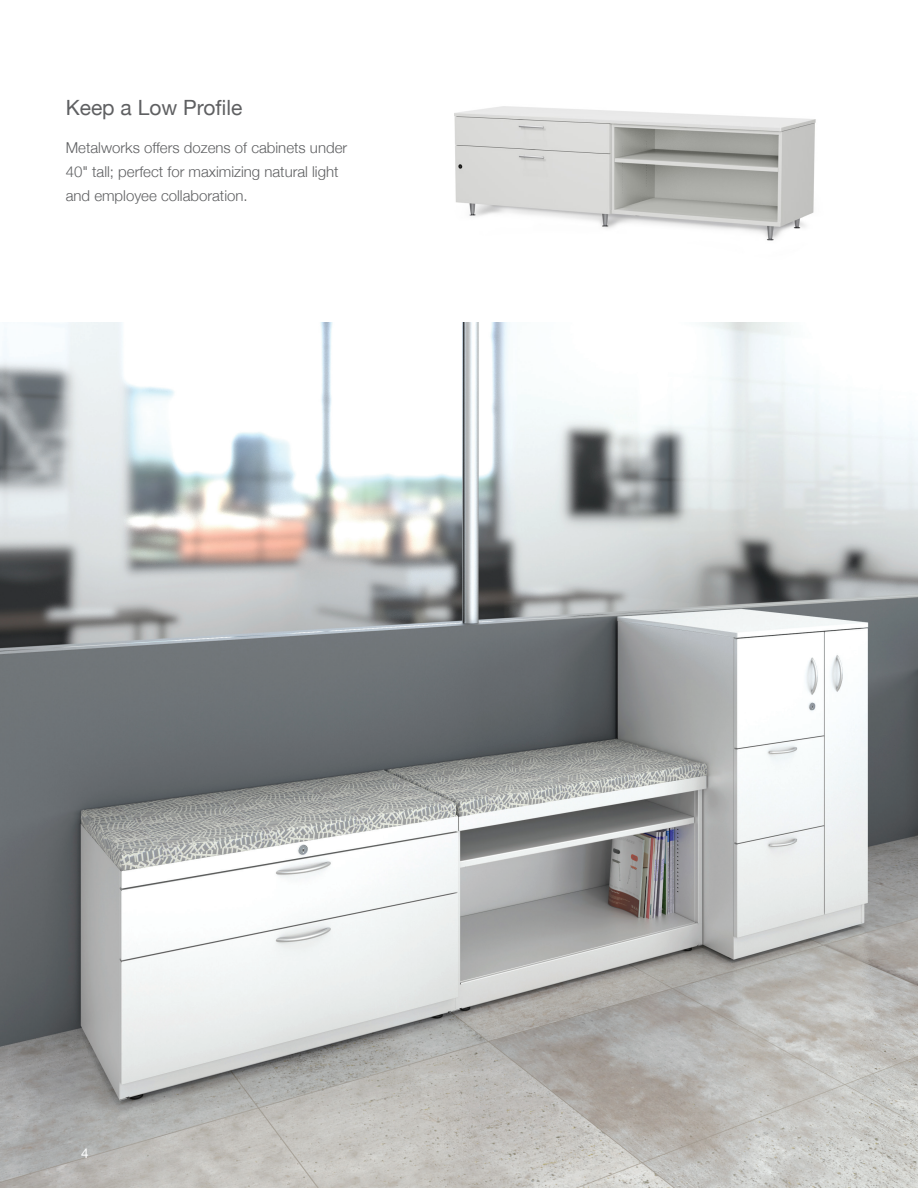
<style>
.page{position:relative;width:918px;height:1188px;background:#fff}
.page>*{position:absolute;margin:0;border:0;box-sizing:border-box;transform-origin:0 0}
.t1{font:21px "Helvetica Neue";color:#5f6062}
.t2{font:300 15px/24px "Helvetica Neue";color:#5f6062}
.t3{font:13.5px "Helvetica Neue";color:#fff}
</style>
<div class="page">
<img style="left:0;top:323px;width:918px;height:865px">
<img style="left:454px;top:106px;width:362px;height:135px">
<p class="t1" style="left:66px;top:95px;width:178px">Keep a Low Profile</p>
<p class="t2" style="left:66px;top:135px;width:283px">Metalworks offers dozens of cabinets under<br>40" tall; perfect for maximizing natural light and employee collaboration.</p>
<p class="t3" style="left:81px;top:1145px;width:9px">4</p>
</div>
